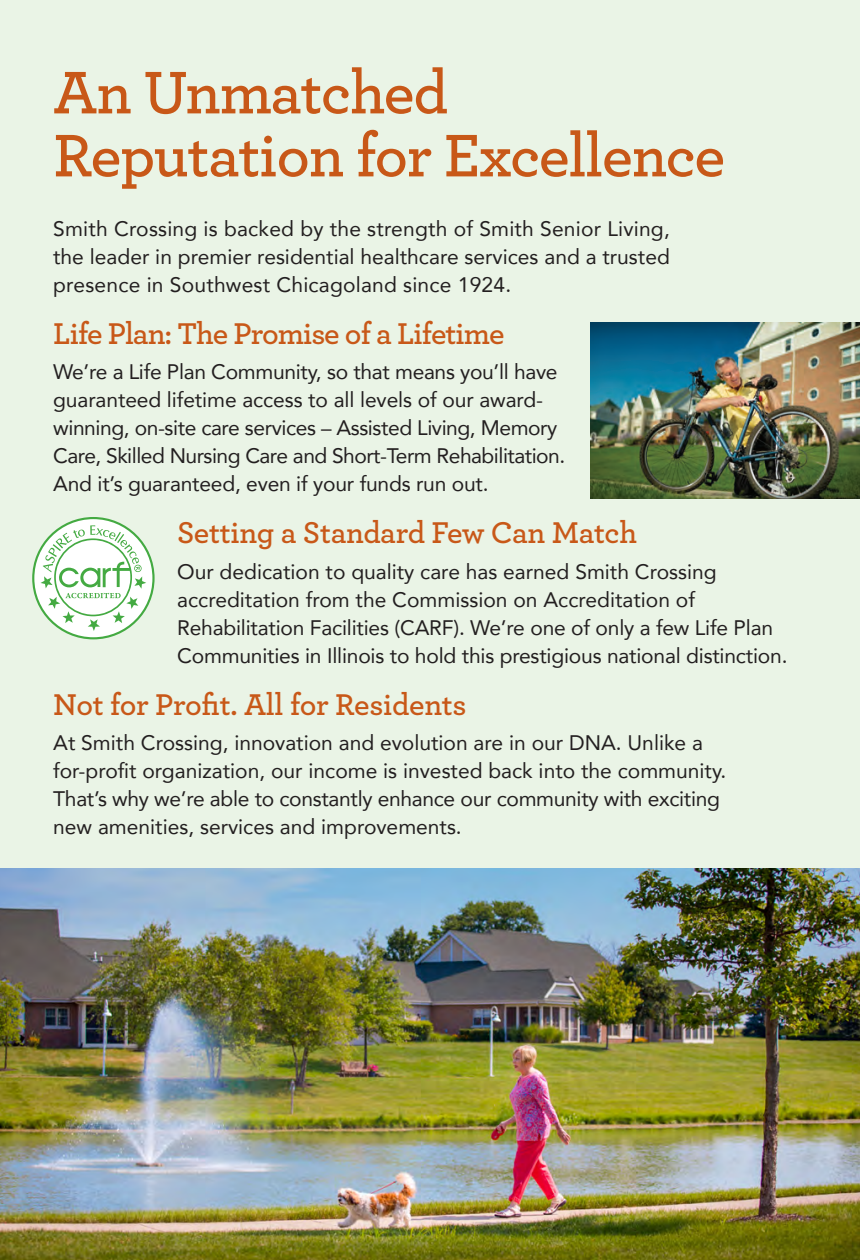
<style>
.page{position:relative;width:860px;height:1260px;background:#fff}
.page>*{position:absolute;margin:0;border:0;box-sizing:border-box;transform-origin:0 0}
.Large_Headline{font:600 63px/63px "Archer";letter-spacing:-.02em;color:#c85818}
.Small_Subhead{font:600 31.5px "Archer";letter-spacing:-.02em;color:#c85818}
.Body_Copy{font:21px/28px "Avenir";letter-spacing:-.01em;color:#231f20}
</style>
<div class="page">
<div style="left:0;top:0;width:859px;height:1260px;background:#eaf4e6"></div>
<img style="left:0;top:868px;width:859px;height:392px">
<svg style="left:33px;top:518px;width:120px;height:120px"></svg>
<div style="left:32px;top:517px;width:122px;height:122px;border:2px solid #44aa42;border-radius:50%"></div>
<svg style="left:40px;top:525px;width:106px;height:106px;background:#dbeeda"></svg>
<img style="left:590px;top:322px;width:269px;height:177px">
<p class="Large_Headline" style="left:53px;top:57px;width:673px">An Unmatched<br>Reputation for Excellence</p>
<p class="Body_Copy" style="left:53px;top:214px;width:617px;text-align:justify">Smith Crossing is backed by the strength of Smith Senior Living, the leader in premier residential healthcare services and a trusted presence in Southwest Chicagoland since 1924.</p>
<p class="Small_Subhead" style="left:53px;top:309px;width:452px">Life Plan: The Promise of a Lifetime</p>
<p class="Body_Copy" style="left:53px;top:358px;width:513px">We’re a Life Plan Community, so that means you’ll have guaranteed lifetime access to all levels of our award&shy;winning, on-site care services – Assisted Living, Memory Care, Skilled Nursing Care and Short-Term Rehabilitation.<br>And it’s guaranteed, even if your funds run out.</p>
<p class="Small_Subhead" style="left:177px;top:509px;width:461px">Setting a Standard Few Can Match</p>
<p class="Body_Copy" style="left:177px;top:557px;width:611px">Our dedication to quality care has earned Smith Crossing accreditation from the Commission on Accreditation of Rehabilitation Facilities (CARF). We’re one of only a few Life Plan Communities in Illinois to hold this prestigious national distinction.</p>
<p class="Small_Subhead" style="left:53px;top:680px;width:415px">Not for Profit. All for Residents</p>
<p class="Body_Copy" style="left:53px;top:729px;width:674px">At Smith Crossing, innovation and evolution are in our DNA. Unlike a for-profit organization, our income is invested back into the community.<br>That’s why we’re able to constantly enhance our community with exciting new amenities, services and improvements.</p>
</div>
